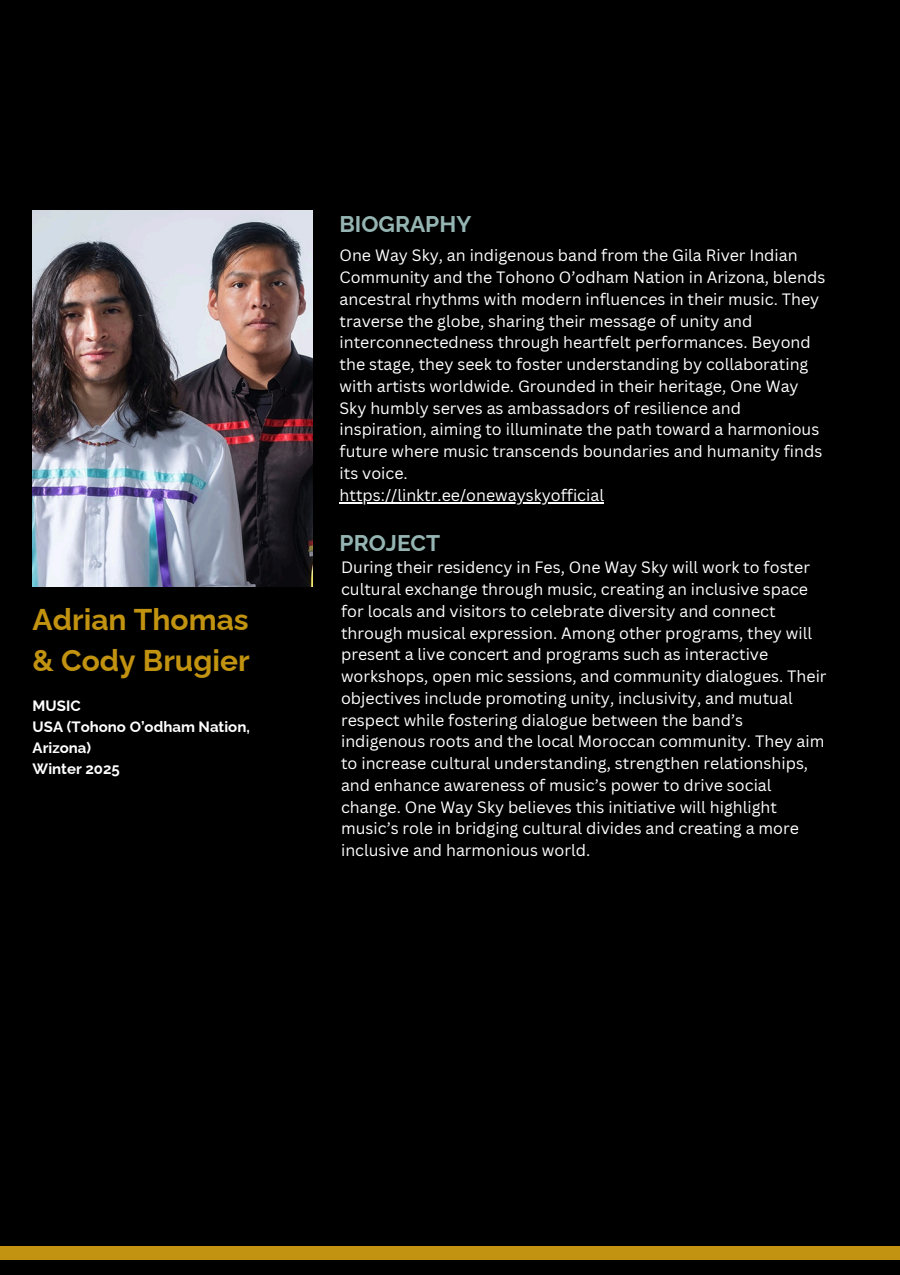
<style>
.page{position:relative;width:900px;height:1275px;background:#000}
.page>*{position:absolute;margin:0;border:0;box-sizing:border-box;transform-origin:0 0}
.t1{font:700 30px/41.2px "Raleway";color:#c29310}
.t2{font:700 22.7px "Raleway";color:#95b5b2}
.t3{font:16px/21.8px "Canva Sans";color:#fff}
.t4{font:700 15px/21px "Raleway";color:#fff}
</style>
<div class="page">
<img style="left:33px;top:211px;width:279px;height:375px">
<div style="left:0;top:1246px;width:900px;height:13px;background:#c29310"></div>
<hr style="left:340px;top:502px;width:264px;height:2px;background:#fff">
<h1 class="t1" style="left:33px;top:599px;width:219px">Adrian Thomas &amp; Cody Brugier</h1>
<h3 class="t4" style="left:33px;top:695px;width:219px">MUSIC<br>USA (Tohono O’odham Nation,<br>Arizona)<br>Winter 2025</h3>
<h2 class="t2" style="left:340px;top:210px;width:133px">BIOGRAPHY</h2>
<p class="t3" style="left:340px;top:244px;width:487px">One Way Sky, an indigenous band from the Gila River Indian Community and the Tohono O’odham Nation in Arizona, blends ancestral rhythms with modern influences in their music. They traverse the globe, sharing their message of unity and interconnectedness through heartfelt performances. Beyond the stage, they seek to foster understanding by collaborating with artists worldwide. Grounded in their heritage, One Way Sky humbly serves as ambassadors of resilience and inspiration, aiming to illuminate the path toward a harmonious future where music transcends boundaries and humanity finds its voice.</p>
<h2 class="t3" style="left:340px;top:483px;width:266px">https://linktr.ee/onewayskyofficial</h2>
<p class="t2" style="left:340px;top:529px;width:102px">PROJECT</p>
<p class="t3" style="left:341px;top:556px;width:487px">During their residency in Fes, One Way Sky will work to foster cultural exchange through music, creating an inclusive space for locals and visitors to celebrate diversity and connect through musical expression. Among other programs, they will present a live concert and programs such as interactive workshops, open mic sessions, and community dialogues. Their objectives include promoting unity, inclusivity, and mutual respect while fostering dialogue between the band’s indigenous roots and the local Moroccan community. They aim to increase cultural understanding, strengthen relationships, and enhance awareness of music’s power to drive social change. One Way Sky believes this initiative will highlight music’s role in bridging cultural divides and creating a more inclusive and harmonious world.</p>
</div>
